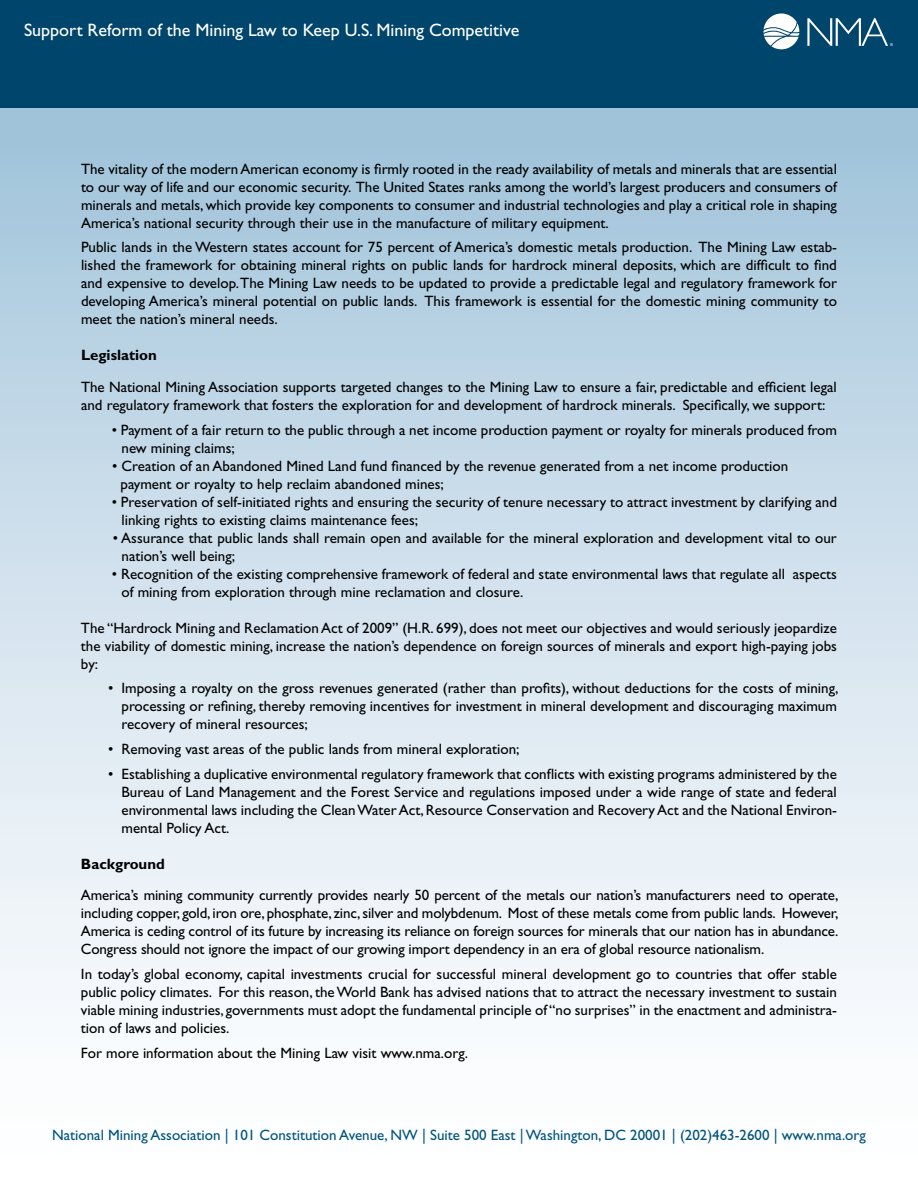
<style>
.page{position:relative;width:918px;height:1188px;background:#fff}
.page>*{position:absolute;margin:0;border:0;box-sizing:border-box;transform-origin:0 0}
.t1{font:18px "Gill Sans Std";color:#fff}
.t2{font:15px/18px "Gill Sans Std";color:#000;text-align:justify}
.t3{font:15px "Gill Sans Std";color:#00537e}
.t4{font:700 15px "Gill Sans Std";color:#000}
</style>
<div class="page">
<div style="left:0;top:67px;width:918px;height:1121px;background:linear-gradient(to bottom,#a0c2da,#fff)"></div>
<div style="left:0;top:0;width:918px;height:108px;background:#00456b"></div>
<svg style="left:764px;top:14px;width:35px;height:35px"></svg>
<svg style="left:807px;top:18px;width:86px;height:28px"></svg>
<p class="t1" style="left:24px;top:19px;width:497px">Support Reform of the Mining Law to Keep U.S. Mining Competitive</p>
<p class="t2" style="left:81px;top:160px;width:757px">The vitality of the modern American economy is firmly rooted in the ready availability of metals and minerals that are essential to our way of life and our economic security. The United States ranks among the world’s largest producers and consumers of minerals and metals, which provide key components to consumer and industrial technologies and play a critical role in shaping America’s national security through their use in the manufacture of military equipment.</p>
<p class="t2" style="left:81px;top:239px;width:758px">Public lands in the Western states account for 75 percent of America’s domestic metals production. The Mining Law estab&shy;lished the framework for obtaining mineral rights on public lands for hardrock mineral deposits, which are difficult to find and expensive to develop. The Mining Law needs to be updated to provide a predictable legal and regulatory framework for developing America’s mineral potential on public lands. This framework is essential for the domestic mining community to meet the nation’s mineral needs.</p>
<p class="t4" style="left:81px;top:347px;width:77px">Legislation</p>
<p class="t2" style="left:81px;top:378px;width:757px">The National Mining Association supports targeted changes to the Mining Law to ensure a fair, predictable and efficient legal and regulatory framework that fosters the exploration for and development of hardrock minerals. Specifically, we support:</p>
<p class="t2" style="left:122px;top:421px;width:717px;text-indent:-10px">• Payment of a fair return to the public through a net income production payment or royalty for minerals produced from new mining claims;</p>
<p class="t2" style="left:121px;top:457px;width:669px;text-indent:-8px">• Creation of an Abandoned Mined Land fund financed by the revenue generated from a net income production payment or royalty to help reclaim abandoned mines;</p>
<p class="t2" style="left:122px;top:493px;width:717px;text-indent:-10px">• Preservation of self-initiated rights and ensuring the security of tenure necessary to attract investment by clarifying and linking rights to existing claims maintenance fees;</p>
<p class="t2" style="left:122px;top:529px;width:717px;text-indent:-9px">• Assurance that public lands shall remain open and available for the mineral exploration and development vital to our nation’s well being;</p>
<p class="t2" style="left:122px;top:565px;width:717px;text-indent:-10px">• Recognition of the existing comprehensive framework of federal and state environmental laws that regulate all aspects of mining from exploration through mine reclamation and closure.</p>
<p class="t2" style="left:81px;top:619px;width:758px">The “Hardrock Mining and Reclamation Act of 2009” (H.R. 699), does not meet our objectives and would seriously jeopardize the viability of domestic mining, increase the nation’s dependence on foreign sources of minerals and export high-paying jobs by:</p>
<p class="t2" style="left:122px;top:680px;width:718px;text-indent:-14px">• Imposing a royalty on the gross revenues generated (rather than profits), without deductions for the costs of mining, processing or refining, thereby removing incentives for investment in mineral development and discouraging maximum recovery of mineral resources;</p>
<p class="t2" style="left:108px;top:740px;width:413px">• Removing vast areas of the public lands from mineral exploration;</p>
<p class="t2" style="left:122px;top:765px;width:717px;text-indent:-14px">• Establishing a duplicative environmental regulatory framework that conflicts with existing programs administered by the Bureau of Land Management and the Forest Service and regulations imposed under a wide range of state and federal environmental laws including the Clean Water Act, Resource Conservation and Recovery Act and the National Environ&shy;mental Policy Act.</p>
<p class="t4" style="left:81px;top:855px;width:85px">Background</p>
<p class="t2" style="left:81px;top:887px;width:759px">America’s mining community currently provides nearly 50 percent of the metals our nation’s manufacturers need to operate, including copper, gold, iron ore, phosphate, zinc, silver and molybdenum. Most of these metals come from public lands. However, America is ceding control of its future by increasing its reliance on foreign sources for minerals that our nation has in abundance.<br>Congress should not ignore the impact of our growing import dependency in an era of global resource nationalism.</p>
<p class="t2" style="left:81px;top:965px;width:758px">In today’s global economy, capital investments crucial for successful mineral development go to countries that offer stable public policy climates. For this reason, the World Bank has advised nations that to attract the necessary investment to sustain viable mining industries, governments must adopt the fundamental principle of “no surprises” in the enactment and administra&shy;tion of laws and policies.</p>
<p class="t2" style="left:81px;top:1044px;width:389px">For more information about the Mining Law visit www.nma.org.</p>
<p class="t3" style="left:52px;top:1127px;width:815px">National Mining Association | 101 Constitution Avenue, NW | Suite 500 East | Washington, DC 20001 | (202)463-2600 | www.nma.org</p>
</div>
